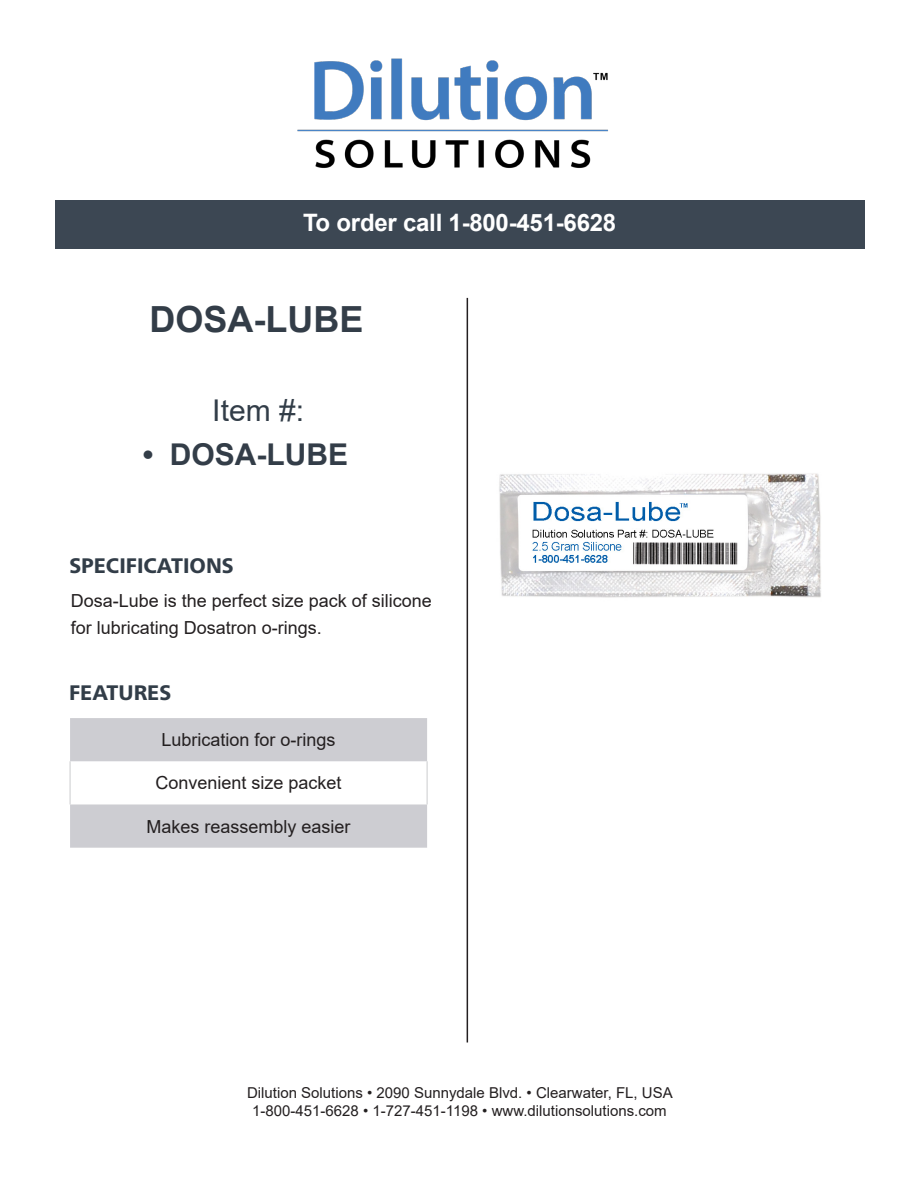
<style>
.page{position:relative;width:918px;height:1188px;background:#fff}
.page>*{position:absolute;margin:0;border:0;box-sizing:border-box;transform-origin:0 0}
.t1{font:700 36px "Arial";color:#333d48}
.t2{font:700 30px "Arial";color:#333d48}
.t3{font:30px "Arial";color:#323d48}
.t4{font:700 24px "Arial";letter-spacing:-.01em;color:#fff}
.t5{font:800 21px "Frutiger Neue LT Pro";color:#323d48}
.t6{font:18px/27px "Arial";color:#231f20}
.t7{font:15px "Arial";color:#231f20}
</style>
<div class="page">
<img style="left:499px;top:473px;width:322px;height:125px">
<hr style="left:467px;top:298px;width:1px;height:744px;background:#231f20">
<img style="left:297px;top:58px;width:311px;height:110px">
<div style="left:55px;top:200px;width:810px;height:49px;background:#3c4753"></div>
<svg style="left:70px;top:718px;width:357px;height:130px;fill:#cdcdd2"></svg>
<hr style="left:70px;top:761px;width:1px;height:43px;background:#d1d2d4">
<hr style="left:427px;top:761px;width:1px;height:43px;background:#d1d2d4">
<p class="t4" style="left:303px;top:206px;width:315px">To order call 1-800-451-6628</p>
<p class="t1" style="left:150px;top:294px;width:215px">DOSA-LUBE</p>
<p class="t3" style="left:212px;top:389px;width:93px">Item #:</p>
<p class="t2" style="left:143px;top:433px;width:207px">• DOSA-LUBE</p>
<p class="t5" style="left:70px;top:553px;width:166px">SPECIFICATIONS</p>
<p class="t6" style="left:71px;top:587px;width:363px">Dosa-Lube is the perfect size pack of silicone for lubricating Dosatron o-rings.</p>
<p class="t5" style="left:69px;top:680px;width:104px">FEATURES</p>
<p class="t6" style="left:162px;top:726px;width:176px">Lubrication for o-rings</p>
<p class="t6" style="left:156px;top:770px;width:188px">Convenient size packet</p>
<p class="t6" style="left:147px;top:813px;width:206px">Makes reassembly easier</p>
<p class="t7" style="left:247px;top:1082px;width:427px">Dilution Solutions • 2090 Sunnydale Blvd. • Clearwater, FL, USA</p>
<p class="t7" style="left:252px;top:1100px;width:416px">1-800-451-6628 • 1-727-451-1198 • www.dilutionsolutions.com</p>
</div>
